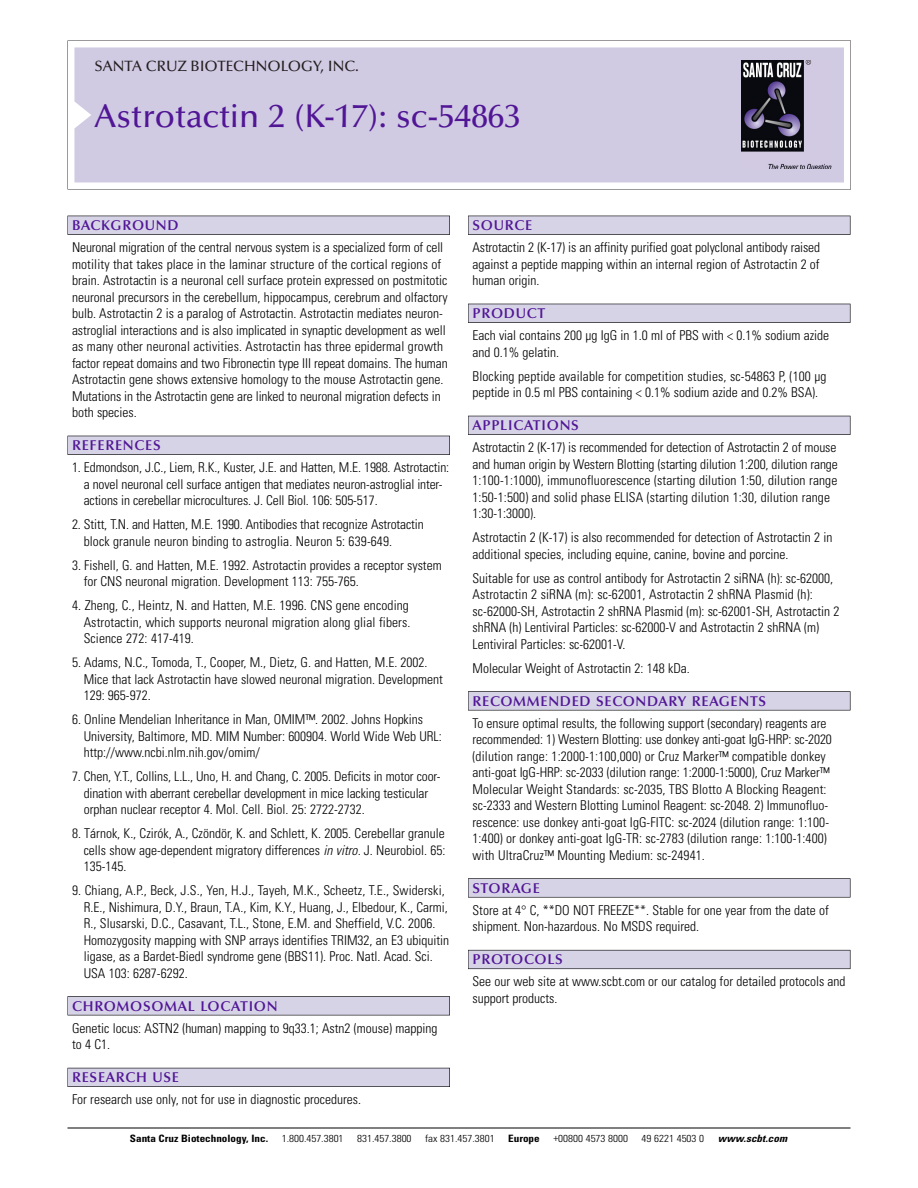
<style>
.page{position:relative;width:918px;height:1188px;background:#fff}
.page>*{position:absolute;margin:0;border:0;box-sizing:border-box;transform-origin:0 0}
.t1{font:500 33px "Optima";color:#511695}
.t2{font:500 15px "Optima";color:#231f20}
.t3{font:600 14.25px "Optima";letter-spacing:.05em;color:#511695}
.t4{font:300 condensed 13.5px/16.5px "Univers";color:#000}
.t5{font:300 condensed 10.2px "Univers";color:#000;scale:1.1 1}
.t6{font:700 condensed 10.2px "Univers";color:#000;scale:1.1 1}
.t7{font:italic 700 condensed 10.2px "Univers";letter-spacing:.005em;color:#000;scale:1.1 1}
.s1{font-style:italic}
</style>
<div class="page">
<svg style="left:68px;top:40px;width:783px;height:149px"></svg>
<div style="left:74px;top:47px;width:770px;height:135px;background:#d1cae3"></div>
<img style="left:741px;top:60px;width:90px;height:108px">
<div style="left:68px;top:216px;width:382px;height:19px;background:#525155"></div>
<div style="left:68px;top:216px;width:381px;height:18px;background:#d7d3e7"></div>
<div style="left:68px;top:436px;width:382px;height:19px;background:#515055"></div>
<div style="left:68px;top:436px;width:381px;height:18px;background:#d7d3e7"></div>
<div style="left:68px;top:996px;width:382px;height:19px;background:#545357"></div>
<div style="left:68px;top:997px;width:381px;height:18px;background:#d7d3e7"></div>
<div style="left:68px;top:1068px;width:382px;height:19px;background:#54535a"></div>
<div style="left:68px;top:1068px;width:381px;height:18px;background:#d7d3e7"></div>
<div style="left:468px;top:216px;width:382px;height:19px;background:#525155"></div>
<div style="left:468px;top:216px;width:382px;height:18px;background:#d7d3e7"></div>
<div style="left:468px;top:304px;width:382px;height:19px;background:#515055"></div>
<div style="left:468px;top:304px;width:382px;height:18px;background:#d7d3e7"></div>
<div style="left:468px;top:416px;width:382px;height:19px;background:#525158"></div>
<div style="left:468px;top:416px;width:382px;height:18px;background:#d7d3e7"></div>
<div style="left:468px;top:691px;width:382px;height:19px;background:#575759"></div>
<div style="left:468px;top:692px;width:382px;height:18px;background:#d7d3e7"></div>
<svg style="left:468px;top:878px;width:382px;height:20px"></svg>
<div style="left:468px;top:879px;width:382px;height:18px;background:#d7d3e7"></div>
<div style="left:468px;top:950px;width:382px;height:19px;background:#66646e"></div>
<div style="left:468px;top:950px;width:382px;height:18px;background:#d7d3e7"></div>
<hr style="left:68px;top:1128px;width:782px;height:1px;background:#000">
<p class="t2" style="left:94px;top:61px;width:266px">SANTA CRUZ BIOTECHNOLOGY, INC.</p>
<h1 class="t1" style="left:94px;top:103px;width:428px">Astrotactin 2 (K-17): sc-54863</h1>
<p class="t3" style="left:72px;top:219px;width:108px">BACKGROUND</p>
<p class="t4" style="left:72px;top:240px;width:377px">Neuronal migration of the central nervous system is a specialized form of cell motility that takes place in the laminar structure of the cortical regions of brain. Astrotactin is a neuronal cell surface protein expressed on postmitotic neuronal precursors in the cerebellum, hippocampus, cerebrum and olfactory bulb. Astrotactin 2 is a paralog of Astrotactin. Astrotactin mediates neuron&shy;astroglial interactions and is also implicated in synaptic development as well as many other neuronal activities. Astrotactin has three epidermal growth factor repeat domains and two Fibronectin type III repeat domains. The human Astrotactin gene shows extensive homology to the mouse Astrotactin gene.<br>Mutations in the Astrotactin gene are linked to neuronal migration defects in both species.</p>
<p class="t3" style="left:72px;top:440px;width:90px">REFERENCES</p>
<p class="t4" style="left:84px;top:460px;width:367px;text-indent:-12px">1. Edmondson, J.C., Liem, R.K., Kuster, J.E. and Hatten, M.E. 1988. Astrotactin: a novel neuronal cell surface antigen that mediates neuron-astroglial inter&shy;actions in cerebellar microcultures. J. Cell Biol. 106: 505-517.</p>
<p class="t4" style="left:84px;top:517px;width:342px;text-indent:-12px">2. Stitt, T.N. and Hatten, M.E. 1990. Antibodies that recognize Astrotactin block granule neuron binding to astroglia. Neuron 5: 639-649.</p>
<p class="t4" style="left:84px;top:558px;width:360px;text-indent:-12px">3. Fishell, G. and Hatten, M.E. 1992. Astrotactin provides a receptor system for CNS neuronal migration. Development 113: 755-765.</p>
<p class="t4" style="left:84px;top:598px;width:328px;text-align:justify;text-indent:-12px">4. Zheng, C., Heintz, N. and Hatten, M.E. 1996. CNS gene encoding Astrotactin, which supports neuronal migration along glial fibers.<br>Science 272: 417-419.</p>
<p class="t4" style="left:84px;top:655px;width:361px;text-indent:-12px">5. Adams, N.C., Tomoda, T., Cooper, M., Dietz, G. and Hatten, M.E. 2002.<br>Mice that lack Astrotactin have slowed neuronal migration. Development<br>129: 965-972.</p>
<p class="t4" style="left:84px;top:712px;width:360px;text-indent:-12px">6. Online Mendelian Inheritance in Man, OMIM™. 2002. Johns Hopkins<br>University, Baltimore, MD. MIM Number: 600904. World Wide Web URL: http://www.ncbi.nlm.nih.gov/omim/</p>
<p class="t4" style="left:84px;top:769px;width:358px;text-indent:-12px">7. Chen, Y.T., Collins, L.L., Uno, H. and Chang, C. 2005. Deficits in motor coor&shy;dination with aberrant cerebellar development in mice lacking testicular orphan nuclear receptor 4. Mol. Cell. Biol. 25: 2722-2732.</p>
<p class="t4" style="left:84px;top:826px;width:363px;text-align:justify;text-indent:-12px">8. Tárnok, K., Czirók, A., Czöndör, K. and Schlett, K. 2005. Cerebellar granule cells show age-dependent migratory differences <span class="s1">in vitro.</span> J. Neurobiol. 65:<br>135-145.</p>
<p class="t4" style="left:84px;top:883px;width:367px;text-indent:-12px">9. Chiang, A.P., Beck, J.S., Yen, H.J., Tayeh, M.K., Scheetz, T.E., Swiderski, R.E., Nishimura, D.Y., Braun, T.A., Kim, K.Y., Huang, J., Elbedour, K., Carmi, R., Slusarski, D.C., Casavant, T.L., Stone, E.M. and Sheffield, V.C. 2006.<br>Homozygosity mapping with SNP arrays identifies TRIM32, an E3 ubiquitin ligase, as a Bardet-Biedl syndrome gene (BBS11). Proc. Natl. Acad. Sci.<br>USA 103: 6287-6292.</p>
<p class="t3" style="left:72px;top:1000px;width:207px">CHROMOSOMAL LOCATION</p>
<p class="t4" style="left:72px;top:1021px;width:367px">Genetic locus: ASTN2 (human) mapping to 9q33.1; Astn2 (mouse) mapping to 4 C1.</p>
<p class="t3" style="left:72px;top:1072px;width:109px">RESEARCH USE</p>
<p class="t4" style="left:72px;top:1092px;width:290px">For research use only, not for use in diagnostic procedures.</p>
<p class="t3" style="left:473px;top:219px;width:61px">SOURCE</p>
<p class="t4" style="left:473px;top:240px;width:349px;text-align:justify">Astrotactin 2 (K-17) is an affinity purified goat polyclonal antibody raised against a peptide mapping within an internal region of Astrotactin 2 of human origin.</p>
<p class="t3" style="left:473px;top:308px;width:74px">PRODUCT</p>
<p class="t4" style="left:473px;top:328px;width:358px">Each vial contains 200 µg IgG in 1.0 ml of PBS with &lt; 0.1% sodium azide and 0.1% gelatin.</p>
<p class="t4" style="left:473px;top:369px;width:356px">Blocking peptide available for competition studies, sc-54863 P, (100 µg peptide in 0.5 ml PBS containing &lt; 0.1% sodium azide and 0.2% BSA).</p>
<p class="t3" style="left:473px;top:420px;width:108px">APPLICATIONS</p>
<p class="t4" style="left:473px;top:440px;width:367px">Astrotactin 2 (K-17) is recommended for detection of Astrotactin 2 of mouse and human origin by Western Blotting (starting dilution 1:200, dilution range 1:100-1:1000), immunofluorescence (starting dilution 1:50, dilution range 1:50-1:500) and solid phase ELISA (starting dilution 1:30, dilution range 1:30-1:3000).</p>
<p class="t4" style="left:473px;top:530px;width:361px">Astrotactin 2 (K-17) is also recommended for detection of Astrotactin 2 in additional species, including equine, canine, bovine and porcine.</p>
<p class="t4" style="left:473px;top:571px;width:368px">Suitable for use as control antibody for Astrotactin 2 siRNA (h): sc-62000, Astrotactin 2 siRNA (m): sc-62001, Astrotactin 2 shRNA Plasmid (h): sc-62000-SH, Astrotactin 2 shRNA Plasmid (m): sc-62001-SH, Astrotactin 2 shRNA (h) Lentiviral Particles: sc-62000-V and Astrotactin 2 shRNA (m)<br>Lentiviral Particles: sc-62001-V.</p>
<p class="t4" style="left:473px;top:661px;width:219px">Molecular Weight of Astrotactin 2: 148 kDa.</p>
<p class="t3" style="left:473px;top:695px;width:295px">RECOMMENDED SECONDARY REAGENTS</p>
<p class="t4" style="left:473px;top:716px;width:361px">To ensure optimal results, the following support (secondary) reagents are recommended: 1) Western Blotting: use donkey anti-goat IgG-HRP: sc-2020 (dilution range: 1:2000-1:100,000) or Cruz Marker™ compatible donkey anti-goat IgG-HRP: sc-2033 (dilution range: 1:2000-1:5000), Cruz Marker™ Molecular Weight Standards: sc-2035, TBS Blotto A Blocking Reagent: sc-2333 and Western Blotting Luminol Reagent: sc-2048. 2) Immunofluo&shy;rescence: use donkey anti-goat IgG-FITC: sc-2024 (dilution range: 1:100- 1:400) or donkey anti-goat IgG-TR: sc-2783 (dilution range: 1:100-1:400) with UltraCruz™ Mounting Medium: sc-24941.</p>
<p class="t3" style="left:473px;top:882px;width:69px">STORAGE</p>
<p class="t4" style="left:473px;top:903px;width:358px">Store at 4° C, **DO NOT FREEZE**. Stable for one year from the date of shipment. Non-hazardous. No MSDS required.</p>
<p class="t3" style="left:473px;top:954px;width:92px">PROTOCOLS</p>
<p class="t4" style="left:473px;top:974px;width:375px">See our web site at www.scbt.com or our catalog for detailed protocols and support products.</p>
<p class="t6" style="left:130px;top:1135px;width:127px">Santa Cruz Biotechnology, Inc.</p>
<p class="t5" style="left:282px;top:1135px;width:58px">1.800.457.3801</p>
<p class="t5" style="left:357px;top:1135px;width:51px">831.457.3800</p>
<p class="t5" style="left:425px;top:1135px;width:65px">fax 831.457.3801</p>
<p class="t6" style="left:508px;top:1135px;width:30px">Europe</p>
<p class="t5" style="left:553px;top:1135px;width:69px">+00800 4573 8000</p>
<p class="t5" style="left:642px;top:1135px;width:58px">49 6221 4503 0</p>
<p class="t7" style="left:718px;top:1135px;width:64px">www.scbt.com</p>
</div>
